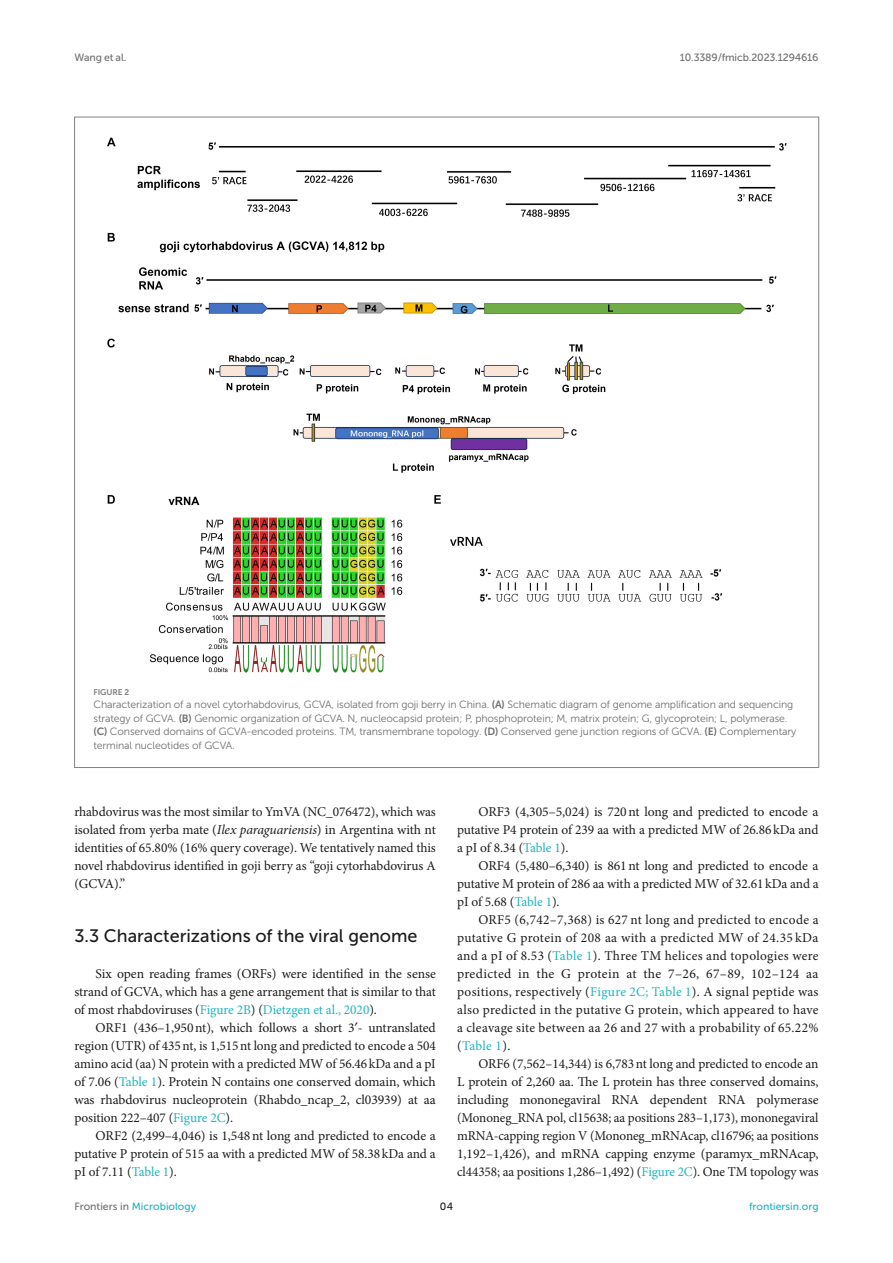
<style>
.page{position:relative;width:893px;height:1263px;background:#fff}
.page>*{position:absolute;margin:0;border:0;box-sizing:border-box;transform-origin:0 0}
.HEAD_2{font:18px "Museo Sans 500";color:#1b1c1b}
.TEXT{font:13.5px/18px "Minion Pro";letter-spacing:-.005em;color:#1b1c1b;text-align:justify}
.TEXT_FLUSH{font:13.5px/18px "Minion Pro";letter-spacing:-.005em;color:#1b1c1b;text-align:justify}
.FIG_LEG{font:10.5px/13.5px "Museo Sans 300";letter-spacing:-.01em;color:#706f70}
.t1{font:10.5px "Museo Sans 500";color:#1db5c3}
.t2{font:10.5px "Museo Sans 500";letter-spacing:-.015em;color:#706f70}
.t3{font:10.5px "Museo Sans 500";color:#1b1c1b}
.FIG_HD{font:8.25px "Museo Sans 700";letter-spacing:-.01em;color:#7e7f7f}
.s1{font-family:"Museo Sans 700"}
.s2{font-style:italic}
.s3{color:#1db5c3}
.s4{font-family:"Gentium Plus"}
.s5{color:#706f70}
</style>
<div class="page">
<img style="left:107px;top:137px;width:680px;height:536px">
<p class="t2" style="left:74px;top:51px;width:53px">Wang et al.</p>
<p class="t2" style="left:680px;top:51px;width:140px">10.3389/fmicb.2023.1294616</p>
<p class="FIG_HD" style="left:94px;top:687px;width:37px">FIGURE 2</p>
<p class="FIG_LEG" style="left:94px;top:698px;width:704px">Characterization of a novel cytorhabdovirus, GCVA, isolated from goji berry in China. <span class="s1">(A)</span> Schematic diagram of genome amplification and sequencing strategy of GCVA. <span class="s1">(B)</span> Genomic organization of GCVA. N, nucleocapsid protein; P, phosphoprotein; M, matrix protein; G, glycoprotein; L, polymerase. <span class="s1">(C)</span> Conserved domains of GCVA-encoded proteins. TM, transmembrane topology. <span class="s1">(D)</span> Conserved gene junction regions of GCVA. <span class="s1">(E)</span> Complementary terminal nucleotides of GCVA.</p>
<p class="TEXT_FLUSH" style="left:74px;top:803px;width:363px">rhabdovirus was the most similar to YmVA (NC_076472), which was isolated from yerba mate (<span class="s2">Ilex paraguariensis</span>) in Argentina with nt identities of 65.80% (16% query coverage). We tentatively named this novel rhabdovirus identified in goji berry as “goji cytorhabdovirus A (GCVA).”</p>
<p class="HEAD_2" style="left:74px;top:926px;width:345px">3.3 Characterizations of the viral genome</p>
<p class="TEXT_FLUSH" style="left:74px;top:965px;width:363px;text-indent:21px">Six open reading frames (ORFs) were identified in the sense strand of GCVA, which has a gene arrangement that is similar to that of most rhabdoviruses (<span class="s3">Figure 2B</span>) (<span class="s3">Dietzgen et al., 2020</span>).</p>
<p class="TEXT" style="left:74px;top:1019px;width:363px;text-indent:21px">ORF1 (436–1,950nt), which follows a short 3<span class="s4">′</span>- untranslated region (UTR) of 435nt, is 1,515nt long and predicted to encode a 504 amino acid (aa) N protein with a predicted MW of 56.46kDa and a pI of 7.06 (<span class="s3">Table 1</span>). Protein N contains one conserved domain, which was rhabdovirus nucleoprotein (Rhabdo_ncap_2, cl03939) at aa position 222–407 (<span class="s3">Figure 2C</span>).</p>
<p class="TEXT" style="left:74px;top:1127px;width:363px;text-indent:21px">ORF2 (2,499–4,046) is 1,548nt long and predicted to encode a putative P protein of 515 aa with a predicted MW of 58.38kDa and a pI of 7.11 (<span class="s3">Table 1</span>).</p>
<p class="TEXT" style="left:457px;top:803px;width:363px;text-indent:21px">ORF3 (4,305–5,024) is 720nt long and predicted to encode a putative P4 protein of 239 aa with a predicted MW of 26.86kDa and a pI of 8.34 (<span class="s3">Table 1</span>).</p>
<p class="TEXT" style="left:457px;top:857px;width:363px;text-indent:21px">ORF4 (5,480–6,340) is 861nt long and predicted to encode a putative M protein of 286 aa with a predicted MW of 32.61kDa and a pI of 5.68 (<span class="s3">Table 1</span>).</p>
<p class="TEXT" style="left:457px;top:911px;width:363px;text-indent:21px">ORF5 (6,742–7,368) is 627 nt long and predicted to encode a putative G protein of 208 aa with a predicted MW of 24.35 kDa and a pI of 8.53 (<span class="s3">Table 1</span>). Three TM helices and topologies were predicted in the G protein at the 7–26, 67–89, 102–124 aa positions, respectively (<span class="s3">Figure 2C; Table 1</span>). A signal peptide was also predicted in the putative G protein, which appeared to have a cleavage site between aa 26 and 27 with a probability of 65.22% (<span class="s3">Table 1</span>).</p>
<p class="TEXT" style="left:457px;top:1055px;width:363px;text-indent:21px">ORF6 (7,562–14,344) is 6,783nt long and predicted to encode an L protein of 2,260 aa. The L protein has three conserved domains, including mononegaviral RNA dependent RNA polymerase (Mononeg_RNA pol, cl15638; aa positions 283–1,173), mononegaviral mRNA-capping region V (Mononeg_mRNAcap, cl16796; aa positions 1,192–1,426), and mRNA capping enzyme (paramyx_mRNAcap, cl44358; aa positions 1,286–1,492) (<span class="s3">Figure 2C</span>). One TM topology was</p>
<p class="t1" style="left:74px;top:1200px;width:123px"><span class="s5">Frontiers in</span> Microbiology</p>
<p class="t3" style="left:440px;top:1200px;width:15px">04</p>
<p class="t1" style="left:749px;top:1200px;width:71px">frontiersin.org</p>
</div>
